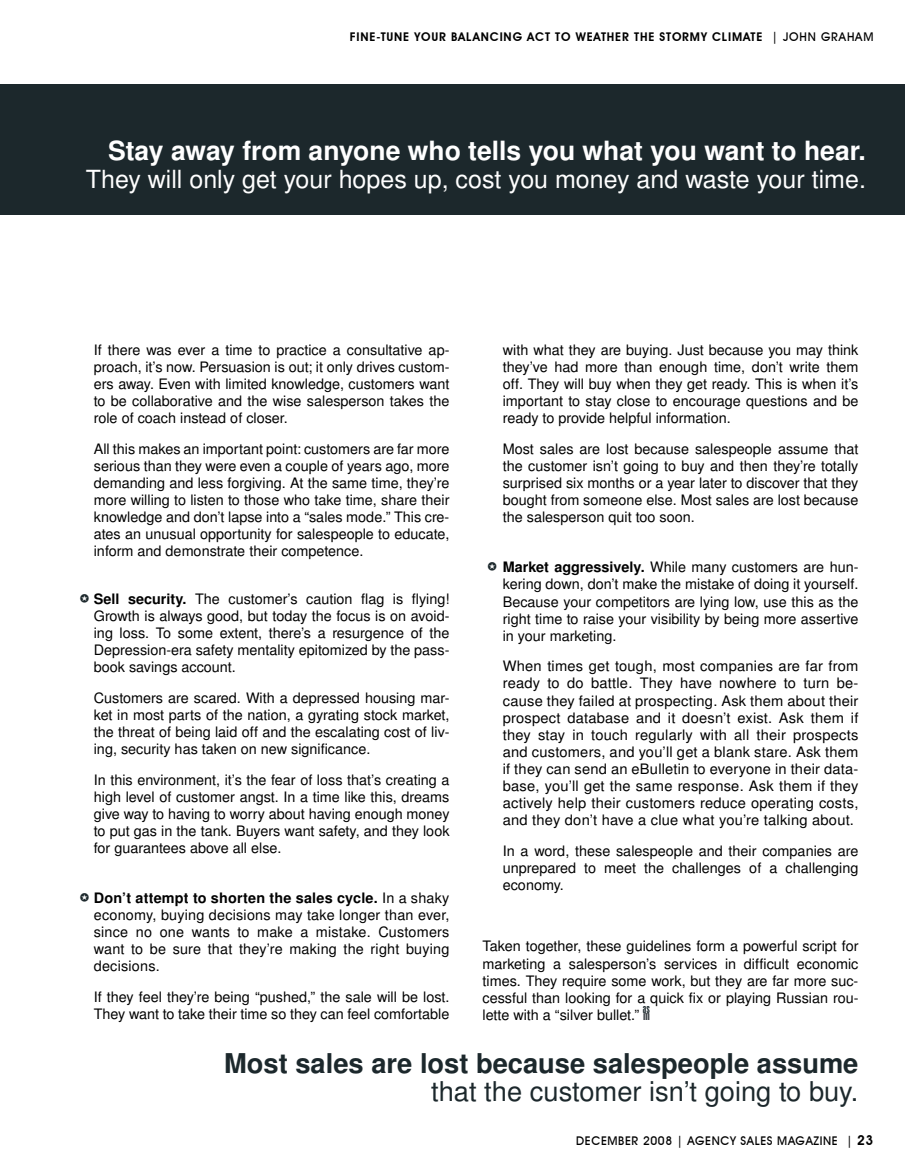
<style>
.page{position:relative;width:905px;height:1175px;background:#fff}
.page>*{position:absolute;margin:0;border:0;box-sizing:border-box;transform-origin:0 0}
.t1{font:700 27px "Turkish Sans SSK";color:#1c282c}
.t2{font:27px "Turkish Sans SSK";color:#1c282c}
.t3{font:700 26.25px "Turkish Sans SSK";color:#fff}
.t4{font:24.75px "Turkish Sans SSK";color:#fff}
.t5{font:14.25px/17.1px "Turkish Sans SSK";color:#000;text-align:justify}
.t6{font:600 12px "Avant Garde IT Cby BT";letter-spacing:.07em;color:#000}
.t7{font:500 12px "Avant Garde IT Cby BT";letter-spacing:.05em;color:#000}
.t8{font:10.95px "Swiss 924 BT Regular B";color:#1c282c}
.t9{font:10.95px "Swiss 924 BT Regular B";color:#3d4246;scale:1.3 1}
.s1{font-weight:500}
.s2{font-weight:700}
.s3{font-weight:600;font-size:13.5px}
</style>
<div class="page">
<div style="left:0;top:84px;width:904px;height:130px;background:#1c282c"></div>
<p class="t6" style="left:350px;top:29px;width:525px">FINE-TUNE YOUR BALANCING ACT TO WEATHER THE STORMY CLIMATE <span class="s1">| JOHN GRAHAM</span></p>
<h2 class="t3" style="left:108px;top:134px;width:759px">Stay away from anyone who tells you what you want to hear.</h2>
<h3 class="t4" style="left:86px;top:164px;width:781px">They will only get your hopes up, cost you money and waste your time.</h3>
<p class="t5" style="left:94px;top:341px;width:357px">If there was ever a time to practice a consultative ap&shy;proach, it’s now. Persuasion is out; it only drives custom&shy;ers away. Even with limited knowledge, customers want to be collaborative and the wise salesperson takes the role of coach instead of closer.</p>
<p class="t5" style="left:94px;top:440px;width:357px">All this makes an important point: customers are far more serious than they were even a couple of years ago, more demanding and less forgiving. At the same time, they’re more willing to listen to those who take time, share their knowledge and don’t lapse into a “sales mode.” This cre&shy;ates an unusual opportunity for salespeople to educate, inform and demonstrate their competence.</p>
<p class="t5" style="left:94px;top:589px;width:357px"><span class="s2">Sell security.</span> The customer’s caution flag is flying!<br>Growth is always good, but today the focus is on avoid&shy;ing loss. To some extent, there’s a resurgence of the Depression-era safety mentality epitomized by the pass&shy;book savings account.</p>
<p class="t5" style="left:94px;top:688px;width:357px">Customers are scared. With a depressed housing mar&shy;ket in most parts of the nation, a gyrating stock market, the threat of being laid off and the escalating cost of liv&shy;ing, security has taken on new significance.</p>
<p class="t5" style="left:94px;top:770px;width:357px">In this environment, it’s the fear of loss that’s creating a high level of customer angst. In a time like this, dreams give way to having to worry about having enough money to put gas in the tank. Buyers want safety, and they look for guarantees above all else.</p>
<p class="t5" style="left:94px;top:889px;width:357px"><span class="s2">Don’t attempt to shorten the sales cycle.</span> In a shaky economy, buying decisions may take longer than ever, since no one wants to make a mistake. Customers want to be sure that they’re making the right buying decisions.</p>
<p class="t5" style="left:94px;top:988px;width:357px">If they feel they’re being “pushed,” the sale will be lost.<br>They want to take their time so they can feel comfortable</p>
<p class="t5" style="left:502px;top:341px;width:357px">with what they are buying. Just because you may think they’ve had more than enough time, don’t write them off. They will buy when they get ready. This is when it’s important to stay close to encourage questions and be ready to provide helpful information.</p>
<p class="t5" style="left:502px;top:440px;width:357px">Most sales are lost because salespeople assume that the customer isn’t going to buy and then they’re totally surprised six months or a year later to discover that they bought from someone else. Most sales are lost because the salesperson quit too soon.</p>
<p class="t5" style="left:502px;top:558px;width:357px"><span class="s2">Market aggressively.</span> While many customers are hun&shy;kering down, don’t make the mistake of doing it yourself.<br>Because your competitors are lying low, use this as the right time to raise your visibility by being more assertive in your marketing.</p>
<p class="t5" style="left:502px;top:657px;width:357px">When times get tough, most companies are far from ready to do battle. They have nowhere to turn be&shy;cause they failed at prospecting. Ask them about their prospect database and it doesn’t exist. Ask them if they stay in touch regularly with all their prospects and customers, and you’ll get a blank stare. Ask them if they can send an eBulletin to everyone in their data&shy;base, you’ll get the same response. Ask them if they actively help their customers reduce operating costs, and they don’t have a clue what you’re talking about.</p>
<p class="t5" style="left:502px;top:842px;width:357px">In a word, these salespeople and their companies are unprepared to meet the challenges of a challenging economy.</p>
<p class="t5" style="left:482px;top:937px;width:377px">Taken together, these guidelines form a powerful script for marketing a salesperson’s services in difficult economic times. They require some work, but they are far more suc&shy;cessful than looking for a quick fix or playing Russian rou&shy;lette with a “silver bullet.”</p>
<h1 class="t1" style="left:224px;top:1047px;width:635px">Most sales are lost because salespeople assume</h1>
<h1 class="t2" style="left:431px;top:1075px;width:429px">that the customer isn’t going to buy.</h1>
<p class="t8" style="left:643px;top:1002px;width:8px">AS</p>
<p class="t9" style="left:643px;top:1009px;width:7px">M</p>
<p class="t7" style="left:576px;top:1133px;width:299px">DECEMBER 2008 | AGENCY SALES MAGAZINE | <span class="s3">23</span></p>
</div>
